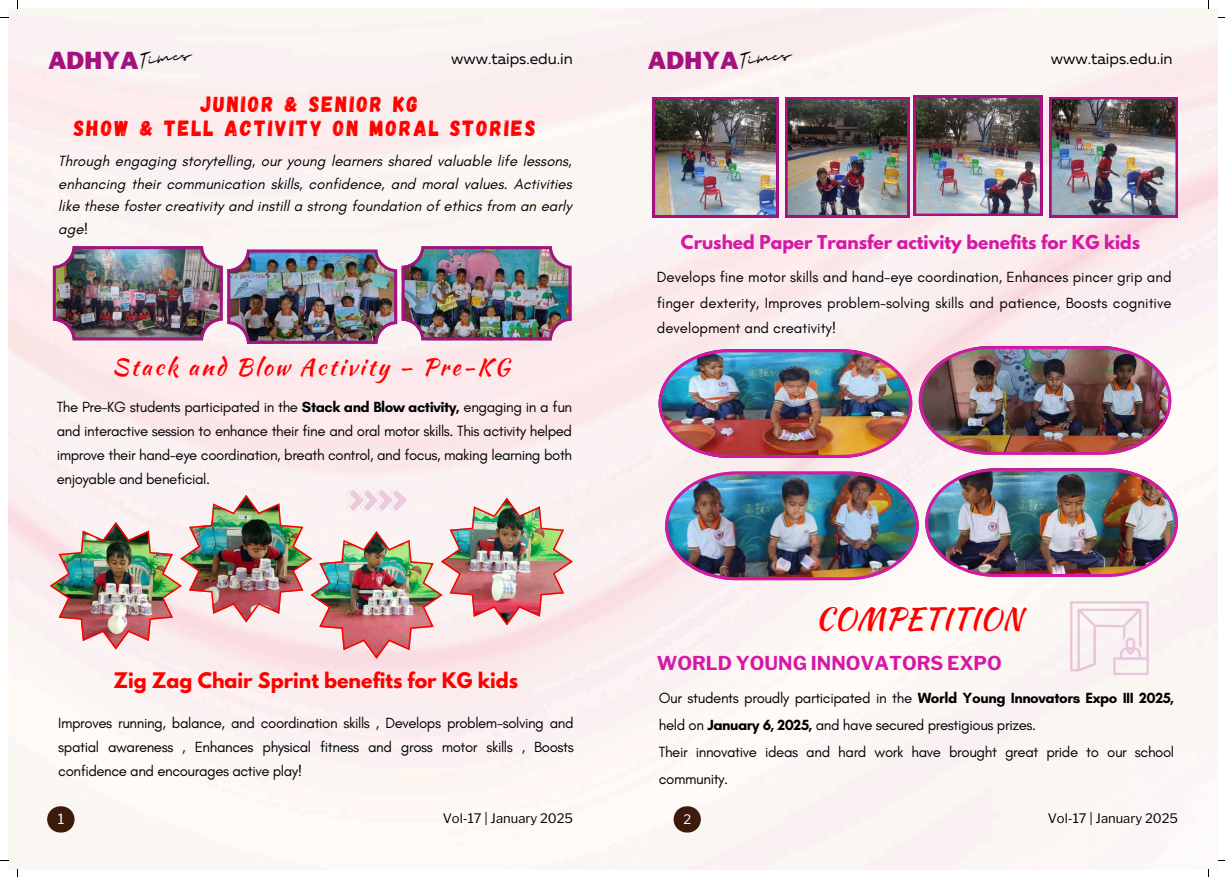
<style>
.page{position:relative;width:1225px;height:877px;background:#fff}
.page>*{position:absolute;margin:0;border:0;box-sizing:border-box;transform-origin:0 0}
.t1{font:30px "Kaushan Script";letter-spacing:.015em;color:#f00}
.t2{font:900 23.2px "Libre Franklin";color:#a41280}
.t3{font:23px "Kaushan Script";letter-spacing:.1em;color:#f00}
.t4{font:22px/23.2px "Gagalin";letter-spacing:.1em;color:#f00;text-align:center}
.t5{font:700 19px "League Spartan";color:#f00}
.t6{font:700 19px "Libre Franklin";color:#d618a7}
.t7{font:700 17px "League Spartan";color:#d618a7}
.t8{font:16.6px "Majesty Yandi Designs";color:#000}
.t9{font:15.4px "Muller";color:#000}
.t10{font:15px/24px "Glacial Indifference";letter-spacing:-.025em;color:#000;text-align:justify}
.t11{font:italic 15px/22.5px "Glacial Indifference";color:#000;text-align:justify}
.t12{font:14px "Libre Franklin";color:#fff}
.t13{font:13px "Libre Franklin";color:#000}
.t14{font:13px "Libre Franklin";color:#fff}
.s1{font-weight:700}
</style>
<div class="page">
<img style="left:8px;top:8px;width:1209px;height:860px">
<svg style="left:673px;top:806px;width:27px;height:26px"></svg>
<svg style="left:47px;top:806px;width:28px;height:26px"></svg>
<img style="left:652px;top:97px;width:126px;height:120px">
<img style="left:785px;top:96px;width:257px;height:121px">
<img style="left:1049px;top:97px;width:128px;height:120px">
<img style="left:53px;top:246px;width:518px;height:98px">
<img style="left:50px;top:489px;width:523px;height:169px">
<img style="left:658px;top:349px;width:254px;height:109px">
<img style="left:665px;top:471px;width:253px;height:109px">
<img style="left:918px;top:346px;width:253px;height:108px">
<img style="left:925px;top:468px;width:252px;height:109px">
<svg style="left:1069px;top:601px;width:79px;height:74px"></svg>
<h2 class="t2" style="left:48px;top:46px;width:92px">ADHYA</h2>
<p class="t8" style="left:140px;top:53px;width:54px;rotate:-8deg">Times</p>
<p class="t9" style="left:451px;top:52px;width:123px">www.taips.edu.in</p>
<h3 class="t4" style="left:74px;top:92px;width:463px">JUNIOR &amp; SENIOR KG<br>SHOW &amp; TELL ACTIVITY ON MORAL STORIES</h3>
<p class="t11" style="left:58px;top:150px;width:515px">Through engaging storytelling, our young learners shared valuable life lessons, enhancing their communication skills, confidence, and moral values. Activities like these foster creativity and instill a strong foundation of ethics from an early age!</p>
<h3 class="t3" style="left:112px;top:350px;width:399px">Stack and Blow Activity – Pre-KG</h3>
<p class="t10" style="left:57px;top:394px;width:517px">The Pre-KG students participated in the <span class="s1">Stack and Blow activity,</span> engaging in a fun and interactive session to enhance their fine and oral motor skills. This activity helped improve their hand-eye coordination, breath control, and focus, making learning both enjoyable and beneficial.</p>
<p class="t5" style="left:113px;top:671px;width:406px">Zig Zag Chair Sprint benefits for KG kids</p>
<p class="t10" style="left:58px;top:710px;width:517px">Improves running, balance, and coordination skills , Develops problem-solving and spatial awareness , Enhances physical fitness and gross motor skills , Boosts confidence and encourages active play!</p>
<h2 class="t2" style="left:647px;top:46px;width:92px">ADHYA</h2>
<p class="t8" style="left:739px;top:53px;width:54px;rotate:-8deg">Times</p>
<p class="t9" style="left:1050px;top:52px;width:123px">www.taips.edu.in</p>
<p class="t7" style="left:680px;top:233px;width:461px">Crushed Paper Transfer activity benefits for KG kids</p>
<p class="t10" style="left:656px;top:264px;width:516px;line-height:25.5px">Develops fine motor skills and hand-eye coordination, Enhances pincer grip and finger dexterity, Improves problem-solving skills and patience, Boosts cognitive development and creativity!</p>
<h1 class="t1" style="left:815px;top:596px;width:208px">COMPETITION</h1>
<p class="t6" style="left:656px;top:651px;width:346px">WORLD YOUNG INNOVATORS EXPO</p>
<p class="t10" style="left:658px;top:684px;width:517px;line-height:27px;text-align:left">Our students proudly participated in the <span class="s1">World Young Innovators Expo III 2025, </span>held on <span class="s1">January 6, 2025,</span> and have secured prestigious prizes.<br>Their innovative ideas and hard work have brought great pride to our school community.</p>
<p class="t12" style="left:58px;top:810px;width:8px">1</p>
<p class="t14" style="left:683px;top:810px;width:9px">2</p>
<p class="t13" style="left:1047px;top:810px;width:132px">Vol-17 | January 2025</p>
<p class="t13" style="left:443px;top:810px;width:132px">Vol-17 | January 2025</p>
</div>
